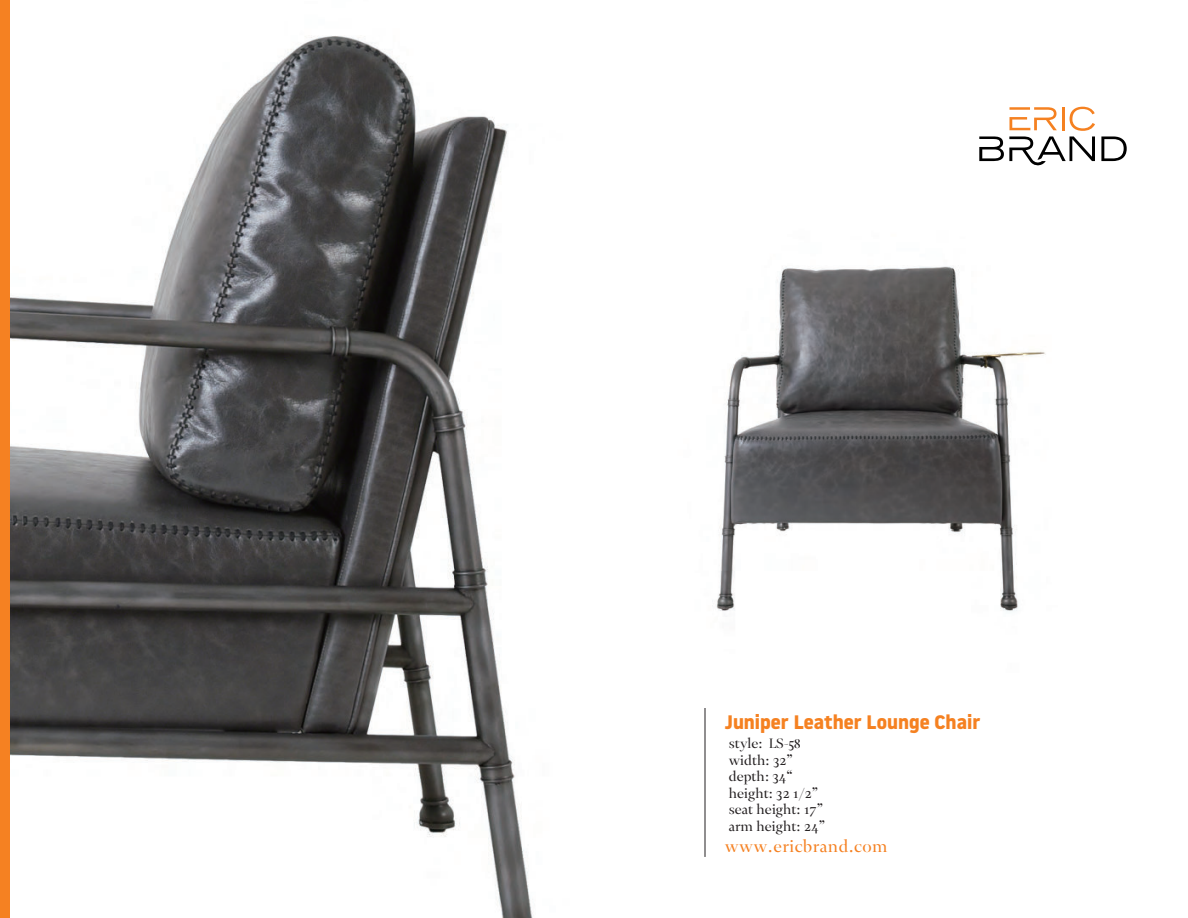
<style>
.page{position:relative;width:1188px;height:918px;background:#fff}
.page>*{position:absolute;margin:0;border:0;box-sizing:border-box;transform-origin:0 0}
.t1{font:700 19.5px "Noway";color:#f58121}
.t2{font:16.5px "Novela Display";letter-spacing:.025em;color:#f58122}
.t3{font:13.5px/16.5px "Novela Display";color:#231f20}
</style>
<div class="page">
<img style="left:9px;top:0;width:696px;height:918px">
<img style="left:551px;top:202px;width:495px;height:471px">
<svg style="left:979px;top:107px;width:116px;height:59px"></svg>
<svg style="left:1101px;top:136px;width:26px;height:25px"></svg>
<hr style="left:705px;top:708px;width:1px;height:149px;background:#231f20">
<div style="left:0;top:0;width:9px;height:918px;background:#f58122"></div>
<h1 class="t1" style="left:725px;top:714px;width:257px">Juniper Leather Lounge Chair</h1>
<p class="t3" style="left:729px;top:736px;width:98px">style: LS-58 width: 32” depth: 34“ height: 32 1/2” seat height: 17” arm height: 24”</p>
<p class="t2" style="left:725px;top:839px;width:164px">www.ericbrand.com</p>
</div>
